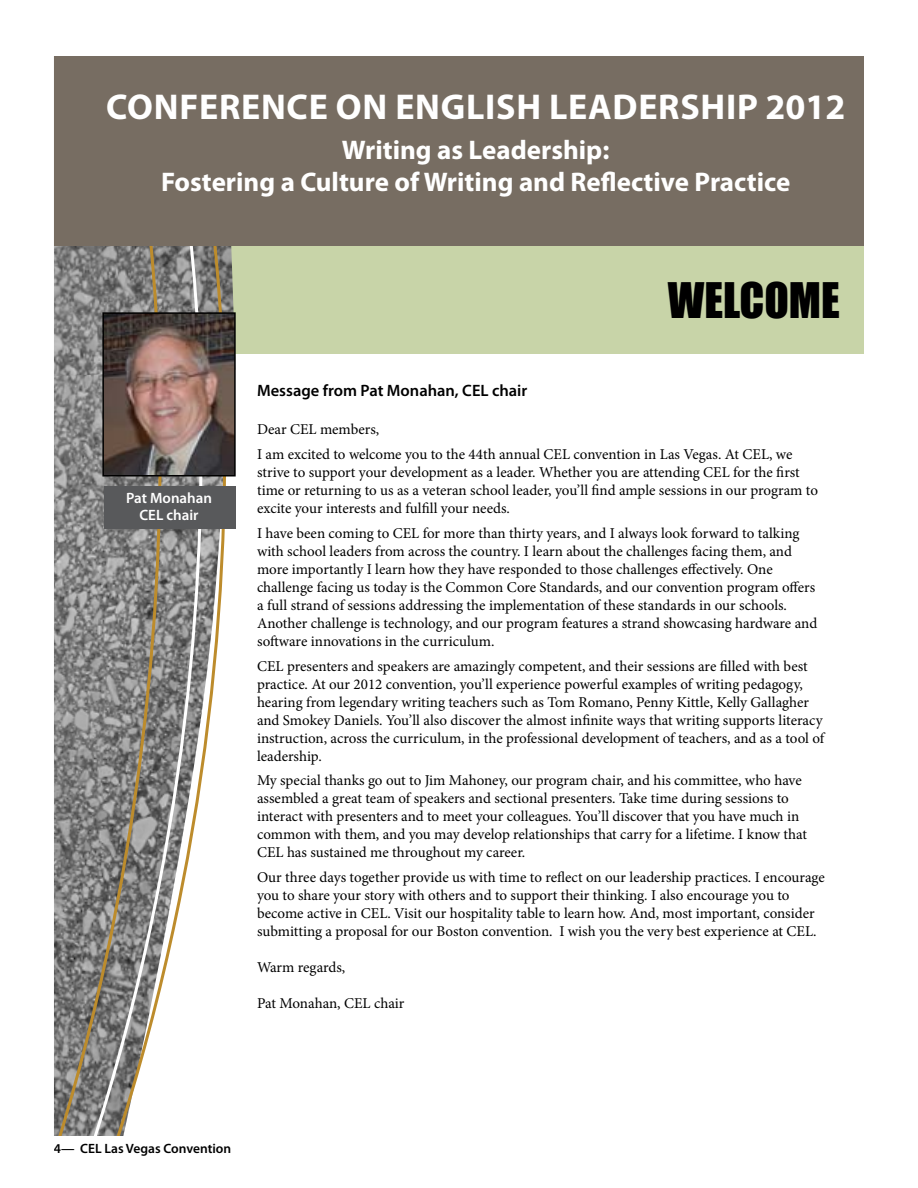
<style>
.page{position:relative;width:918px;height:1188px;background:#fff}
.page>*{position:absolute;margin:0;border:0;box-sizing:border-box;transform-origin:0 0}
.t1{font:45px "Impact";color:#000}
.t2{font:700 36px "Myriad Pro";letter-spacing:.02em;color:#fff}
.t3{font:700 27px/32.4px "Myriad Pro";color:#fff;text-align:center}
.t4{font:600 16.5px "Myriad Pro";color:#000}
.t5{font:15px/18px "Minion Pro";letter-spacing:-.005em;color:#000}
.t6{font:600 15px/16.5px "Myriad Pro";color:#fff;text-align:center}
.t7{font:600 13.5px "Myriad Pro";color:#000}
</style>
<div class="page">
<div style="left:210px;top:246px;width:654px;height:108px;background:#c8d4a8"></div>
<svg style="left:54px;top:246px;width:180px;height:890px"></svg>
<div style="left:22px;top:56px;width:842px;height:190px;background:#776d62"></div>
<img style="left:105px;top:315px;width:128px;height:159px">
<div style="left:102px;top:312px;width:134px;height:165px;border:2px solid #000"></div>
<div style="left:7px;top:11px;width:47px;height:1150px;background:#fff"></div>
<div style="left:104px;top:486px;width:132px;height:43px;background:#58595b"></div>
<h2 class="t2" style="left:106px;top:84px;width:94px">Confere</h2>
<h2 class="t2" style="left:261px;top:84px;width:201px">nce on English</h2>
<h2 class="t2" style="left:549px;top:84px;width:85px">Leadership</h2>
<h2 class="t2" style="left:766px;top:84px;width:81px">2012</h2>
<h3 class="t3" style="left:161px;top:132px;width:631px">Writing as Leadership:<br>Fostering a Culture of Writing and Reflective Practice</h3>
<p class="t6" style="left:126px;top:489px;width:87px">Pat Monahan<br>CEL chair</p>
<h1 class="t1" style="left:668px;top:266px;width:174px">WELCOME</h1>
<p class="t4" style="left:257px;top:380px;width:272px">Message from Pat Monahan, CEL chair</p>
<p class="t5" style="left:257px;top:417px;width:537px;line-height:24.8px">Dear CEL members,<br>I am excited to welcome you to the 44th annual CEL convention in Las Vegas. At CEL, we</p>
<p class="t5" style="left:257px;top:463px;width:562px">strive to support your development as a leader. Whether you are attending CEL for the first time or returning to us as a veteran school leader, you’ll find ample sessions in our program to excite your interests and fulfill your needs.</p>
<p class="t5" style="left:257px;top:524px;width:562px">I have been coming to CEL for more than thirty years, and I always look forward to talking with school leaders from across the country. I learn about the challenges facing them, and more importantly I learn how they have responded to those challenges effectively. One challenge facing us today is the Common Core Standards, and our convention program offers a full strand of sessions addressing the implementation of these standards in our schools.<br>Another challenge is technology, and our program features a strand showcasing hardware and software innovations in the curriculum.</p>
<p class="t5" style="left:257px;top:657px;width:569px">CEL presenters and speakers are amazingly competent, and their sessions are filled with best practice. At our 2012 convention, you’ll experience powerful examples of writing pedagogy, hearing from legendary writing teachers such as Tom Romano, Penny Kittle, Kelly Gallagher and Smokey Daniels. You’ll also discover the almost infinite ways that writing supports literacy instruction, across the curriculum, in the professional development of teachers, and as a tool of leadership.</p>
<p class="t5" style="left:257px;top:772px;width:552px">My special thanks go out to Jim Mahoney, our program chair, and his committee, who have assembled a great team of speakers and sectional presenters. Take time during sessions to interact with presenters and to meet your colleagues. You’ll discover that you have much in common with them, and you may develop relationships that carry for a lifetime. I know that CEL has sustained me throughout my career.</p>
<p class="t5" style="left:257px;top:868px;width:569px">Our three days together provide us with time to reflect on our leadership practices. I encourage you to share your story with others and to support their thinking. I also encourage you to become active in CEL. Visit our hospitality table to learn how. And, most important, consider submitting a proposal for our Boston convention. I wish you the very best experience at CEL.</p>
<p class="t5" style="left:257px;top:958px;width:90px">Warm regards,</p>
<p class="t5" style="left:257px;top:994px;width:149px">Pat Monahan, CEL chair</p>
<p class="t7" style="left:54px;top:1140px;width:179px">4— CEL Las Vegas Convention</p>
</div>
